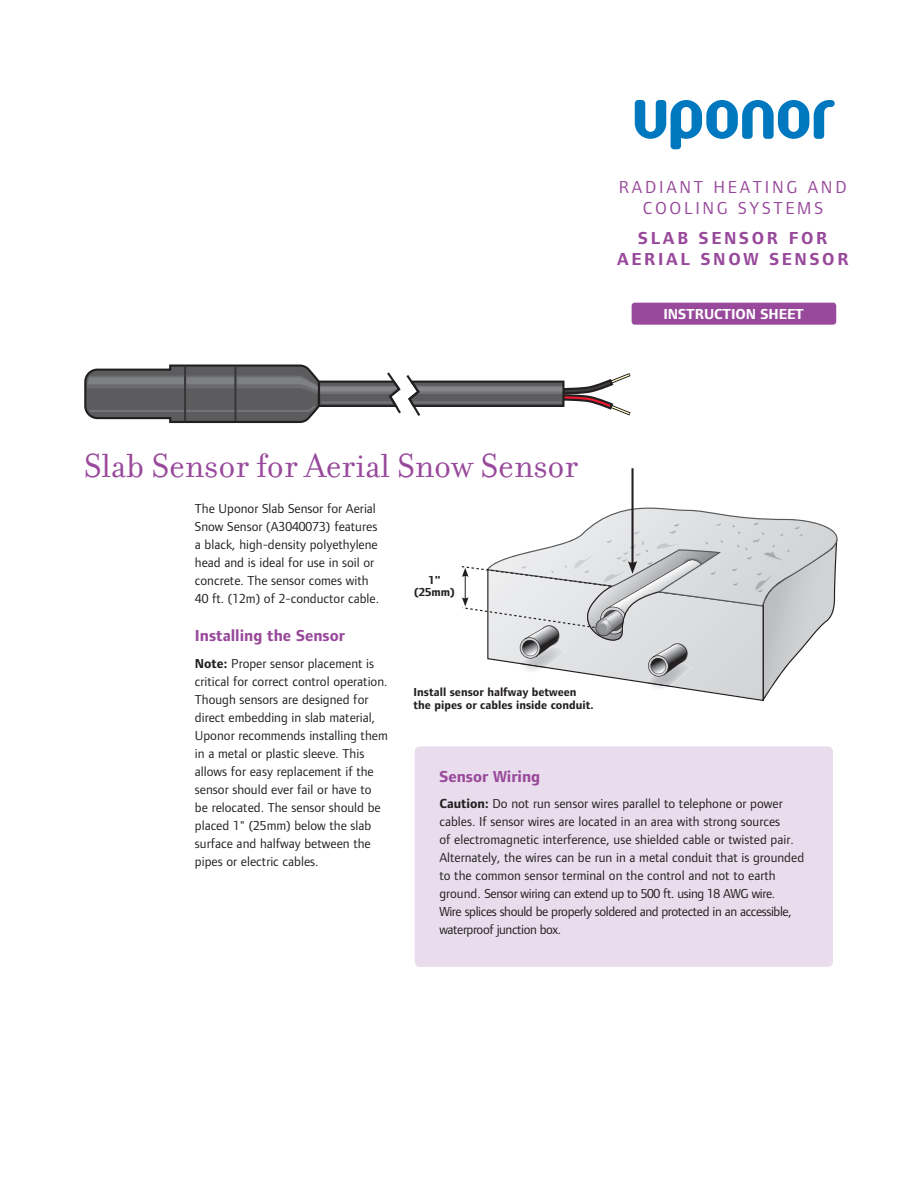
<style>
.page{position:relative;width:918px;height:1188px;background:#fff}
.page>*{position:absolute;margin:0;border:0;box-sizing:border-box;transform-origin:0 0}
.Heading_24_28{font:36px "Filosofia";color:#98499b}
.Page_Title{font:18px/21px "Foundry Form Sans";letter-spacing:.15em;color:#98499b;text-align:center}
.t1{font:700 18px/21px "Foundry Form Sans";letter-spacing:.15em;color:#98499b;text-align:center}
.Subhead_11_12{font:700 16.5px "Foundry Form Sans";color:#98499b}
.Subhead_Sidebar_10_1{font:700 15px "Foundry Form Sans";letter-spacing:-.005em;color:#fff}
.Body_9_12{font:13.5px/18px "Foundry Form Sans";color:#231f20}
.Captions{font:700 12px/13.5px "Foundry Form Sans";color:#231f20}
.Labels{font:700 12px/12px "Foundry Form Sans";color:#231f20;text-align:center}
.s1{font-weight:700}
</style>
<div class="page">
<div style="left:415px;top:746px;width:418px;height:221px;background:#e9dcec;border-radius:5px"></div>
<svg style="left:84px;top:364px;width:547px;height:59px"></svg>
<svg style="left:635px;top:100px;width:200px;height:49px"></svg>
<div style="left:632px;top:303px;width:204px;height:22px;background:#98499b;border-radius:3px"></div>
<hr style="left:631px;top:468px;width:3px;height:97px;background:#231f20">
<svg style="left:462px;top:508px;width:376px;height:193px"></svg>
<p class="Page_Title" style="left:619px;top:176px;width:229px">RADIANT HEATING AND<br>COOLING SYSTEMS</p>
<p class="t1" style="left:617px;top:227px;width:233px">SLAB SENSOR FOR<br>AERIAL SNOW SENSOR</p>
<p class="Heading_24_28" style="left:84px;top:446px;width:496px">Slab Sensor for Aerial Snow Sensor</p>
<p class="Body_9_12" style="left:195px;top:499px;width:186px">The Uponor Slab Sensor for Aerial Snow Sensor (A3040073) features a black, high-density polyethylene head and is ideal for use in soil or concrete. The sensor comes with 40 ft. (12m) of 2-conductor cable.</p>
<p class="Labels" style="left:414px;top:574px;width:42px">1" (25mm)</p>
<p class="Subhead_Sidebar_10_1" style="left:663px;top:306px;width:142px">INSTRUCTION SHEET</p>
<p class="Subhead_11_12" style="left:195px;top:626px;width:152px">Installing the Sensor</p>
<p class="Body_9_12" style="left:195px;top:654px;width:194px"><span class="s1">Note:</span> Proper sensor placement is critical for correct control operation.</p>
<p class="Body_9_12" style="left:195px;top:690px;width:194px">Though sensors are designed for direct embedding in slab material,<br>Uponor recommends installing them in a metal or plastic sleeve. This allows for easy replacement if the sensor should ever fail or have to be relocated. The sensor should be placed 1" (25mm) below the slab surface and halfway between the pipes or electric cables.</p>
<p class="Captions" style="left:414px;top:685px;width:181px">Install sensor halfway between the pipes or cables inside conduit.</p>
<p class="Subhead_11_12" style="left:439px;top:767px;width:102px">Sensor Wiring</p>
<p class="Body_9_12" style="left:439px;top:795px;width:366px"><span class="s1">Caution:</span> Do not run sensor wires parallel to telephone or power cables. If sensor wires are located in an area with strong sources<br>of electromagnetic interference, use shielded cable or twisted pair.<br>Alternately, the wires can be run in a metal conduit that is grounded to the common sensor terminal on the control and not to earth ground. Sensor wiring can extend up to 500 ft. using 18 AWG wire.<br>Wire splices should be properly soldered and protected in an accessible, waterproof junction box.</p>
</div>
